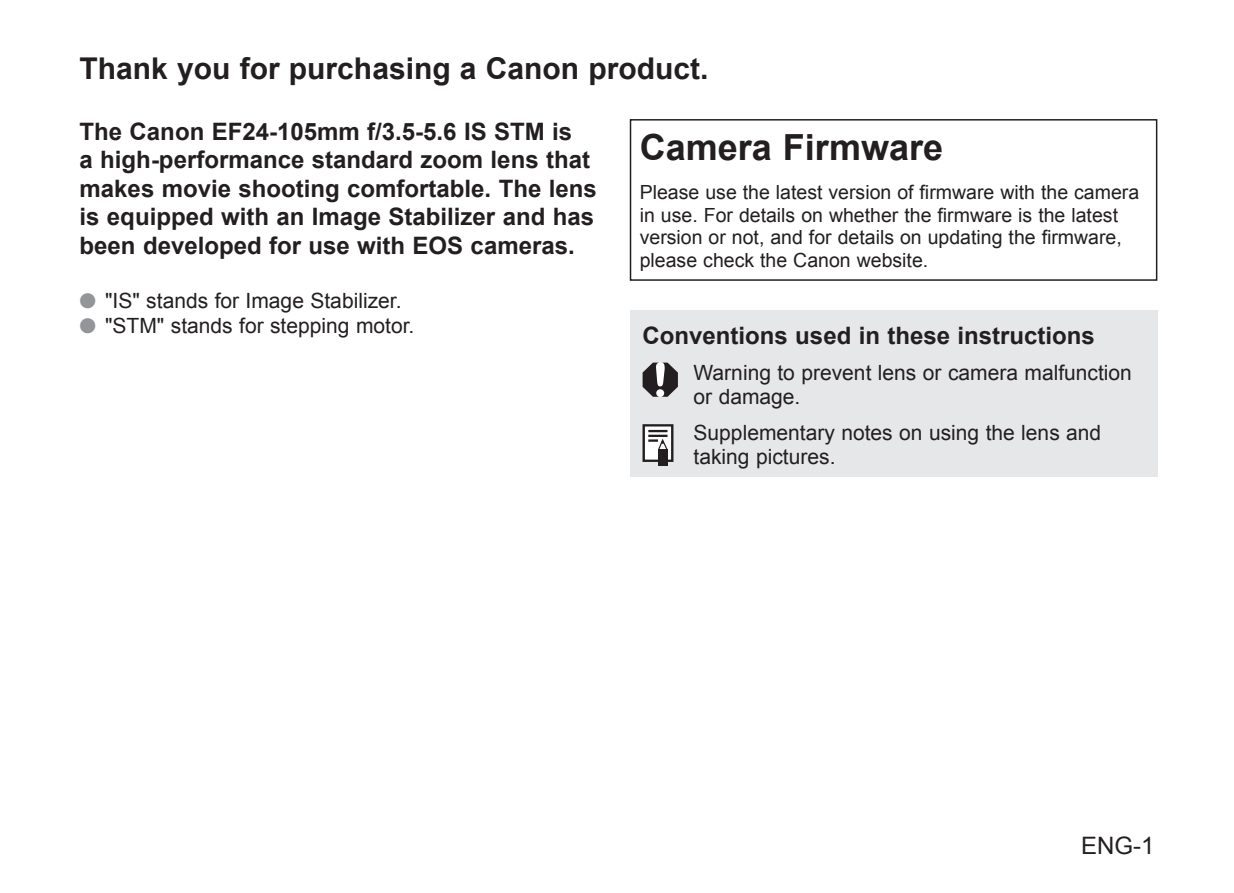
<style>
.page{position:relative;width:1234px;height:893px;background:#fff}
.page>*{position:absolute;margin:0;border:0;box-sizing:border-box;transform-origin:0 0}
.t1{font:700 36px "Arial";color:#231f20}
.t2{font:700 30px "Arial";color:#231f20}
.t3{font:700 24px/28.5px "Arial";color:#231f20}
.t4{font:24px "Arial";color:#231f20}
.t5{font:21px/24px "Arial";color:#231f20}
.t6{font:19.5px/22.5px "Arial";color:#231f20}
.s1{color:#939598}
</style>
<div class="page">
<div style="left:629px;top:119px;width:528px;height:162px;border:2px solid #231f20"></div>
<div style="left:629px;top:310px;width:528px;height:167px;background:#e6e7e9"></div>
<svg style="left:642px;top:363px;width:35px;height:34px"></svg>
<div style="left:658px;top:449px;width:9px;height:16px;background:#231f20"></div>
<svg style="left:642px;top:424px;width:31px;height:39px"></svg>
<p class="t2" style="left:80px;top:48px;width:630px">Thank you for purchasing a Canon product.</p>
<p class="t3" style="left:80px;top:118px;width:518px">The Canon EF24-105mm f/3.5-5.6 IS STM is<br>a high-performance standard zoom lens that makes movie shooting comfortable. The lens is equipped with an Image Stabilizer and has been developed for use with EOS cameras.</p>
<p class="t5" style="left:80px;top:288px;width:323px"><span class="s1">●</span> "IS" stands for Image Stabilizer.</p>
<p class="t5" style="left:80px;top:314px;width:336px"><span class="s1">●</span> "STM" stands for stepping motor.</p>
<h1 class="t1" style="left:639px;top:123px;width:305px">Camera Firmware</h1>
<p class="t6" style="left:639px;top:181px;width:501px">Please use the latest version of firmware with the camera in use. For details on whether the firmware is the latest version or not, and for details on updating the firmware, please check the Canon website.</p>
<p class="t3" style="left:642px;top:322px;width:454px">Conventions used in these instructions</p>
<p class="t5" style="left:693px;top:361px;width:440px">Warning to prevent lens or camera malfunction or damage.</p>
<p class="t5" style="left:693px;top:421px;width:409px">Supplementary notes on using the lens and taking pictures.</p>
<p class="t4" style="left:1080px;top:830px;width:75px">ENG-1</p>
</div>
